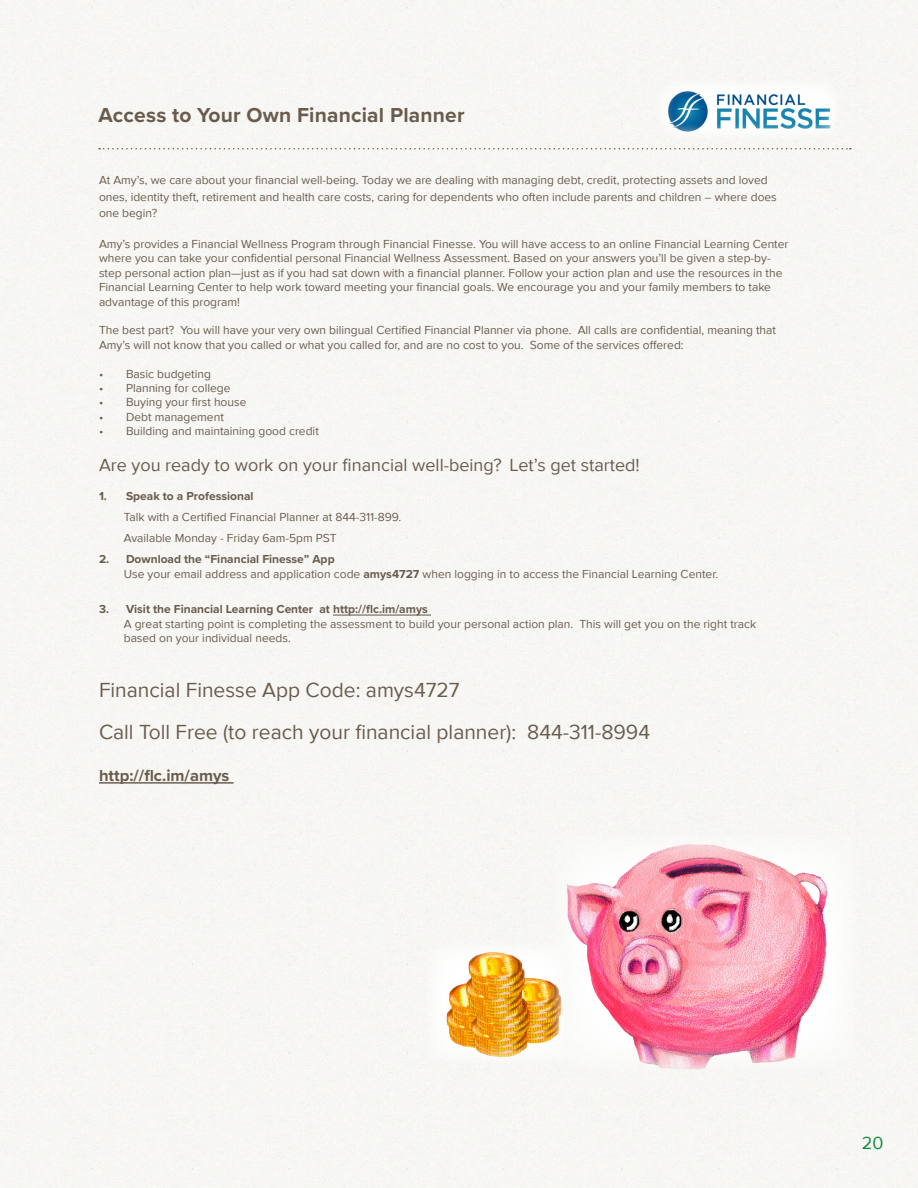
<style>
.page{position:relative;width:918px;height:1188px;background:#fff}
.page>*{position:absolute;margin:0;border:0;box-sizing:border-box;transform-origin:0 0}
.t1{font:21px "Proxima Nova";color:#695b4e}
.t2{font:700 21px "Proxima Nova";letter-spacing:.01em;color:#695b4e}
.t3{font:18px "Proxima Nova";color:#695b4e}
.t4{font:18px "Proxima Nova";color:#148a39}
.t5{font:700 16.5px "Proxima Nova";color:#695b4e}
.t6{font:12px/14.4px "Proxima Nova";color:#695b4e}
.t7{font:700 12px "Proxima Nova";color:#695b4e}
.s1{font-weight:700}
</style>
<div class="page">
<hr style="left:99px;top:782px;width:135px;height:2px;background:#695b4e">
<hr style="left:333px;top:615px;width:98px;height:1px;background:#695b4e">
<svg style="left:100px;top:190px;width:716px;height:1px"></svg>
<svg style="left:99px;top:148px;width:752px;height:2px"></svg>
<img style="left:658px;top:81px;width:181px;height:58px">
<img style="left:550px;top:831px;width:312px;height:241px">
<img style="left:426px;top:942px;width:141px;height:122px">
<p class="t2" style="left:98px;top:99px;width:368px">Access to Your Own Financial Planner</p>
<p class="t6" style="left:99px;top:171px;width:679px;line-height:16.5px">At Amy’s, we care about your financial well-being. Today we are dealing with managing debt, credit, protecting assets and loved ones, identity theft, retirement and health care costs, caring for dependents who often include parents and children – where does one begin?</p>
<p class="t6" style="left:99px;top:236px;width:691px">Amy’s provides a Financial Wellness Program through Financial Finesse. You will have access to an online Financial Learning Center where you can take your confidential personal Financial Wellness Assessment. Based on your answers you’ll be given a step-by&shy;step personal action plan—just as if you had sat down with a financial planner. Follow your action plan and use the resources in the Financial Learning Center to help work toward meeting your financial goals. We encourage you and your family members to take advantage of this program!</p>
<p class="t6" style="left:99px;top:323px;width:679px">The best part? You will have your very own bilingual Certified Financial Planner via phone. All calls are confidential, meaning that<br>Amy’s will not know that you called or what you called for, and are no cost to you. Some of the services offered:</p>
<p class="t6" style="left:99px;top:366px;width:113px">• Basic budgeting</p>
<p class="t6" style="left:99px;top:380px;width:133px">• Planning for college</p>
<p class="t6" style="left:99px;top:395px;width:149px">• Buying your first house</p>
<p class="t6" style="left:99px;top:409px;width:126px">• Debt management</p>
<p class="t6" style="left:99px;top:423px;width:221px">• Building and maintaining good credit</p>
<p class="t3" style="left:99px;top:452px;width:542px">Are you ready to work on your financial well-being? Let’s get started!</p>
<p class="t7" style="left:99px;top:487px;width:156px">1. Speak to a Professional</p>
<p class="t6" style="left:124px;top:509px;width:279px">Talk with a Certified Financial Planner at 844-311-899.</p>
<p class="t6" style="left:124px;top:531px;width:214px">Available Monday - Friday 6am-5pm PST</p>
<p class="t7" style="left:99px;top:550px;width:237px">2. Download the “Financial Finesse” App</p>
<p class="t6" style="left:124px;top:566px;width:596px">Use your email address and application code <span class="s1">amys4727</span> when logging in to access the Financial Learning Center.</p>
<p class="t7" style="left:99px;top:600px;width:330px">3. Visit the Financial Learning Center at http://flc.im/amys</p>
<p class="t6" style="left:124px;top:616px;width:634px">A great starting point is completing the assessment to build your personal action plan. This will get you on the right track</p>
<p class="t6" style="left:124px;top:630px;width:169px">based on your individual needs.</p>
<p class="t1" style="left:99px;top:674px;width:362px">Financial Finesse App Code: amys4727</p>
<p class="t1" style="left:99px;top:716px;width:553px">Call Toll Free (to reach your financial planner): 844-311-8994</p>
<p class="t5" style="left:99px;top:763px;width:132px">http://flc.im/amys</p>
<h2 class="t4" style="left:862px;top:1129px;width:23px">20</h2>
</div>
